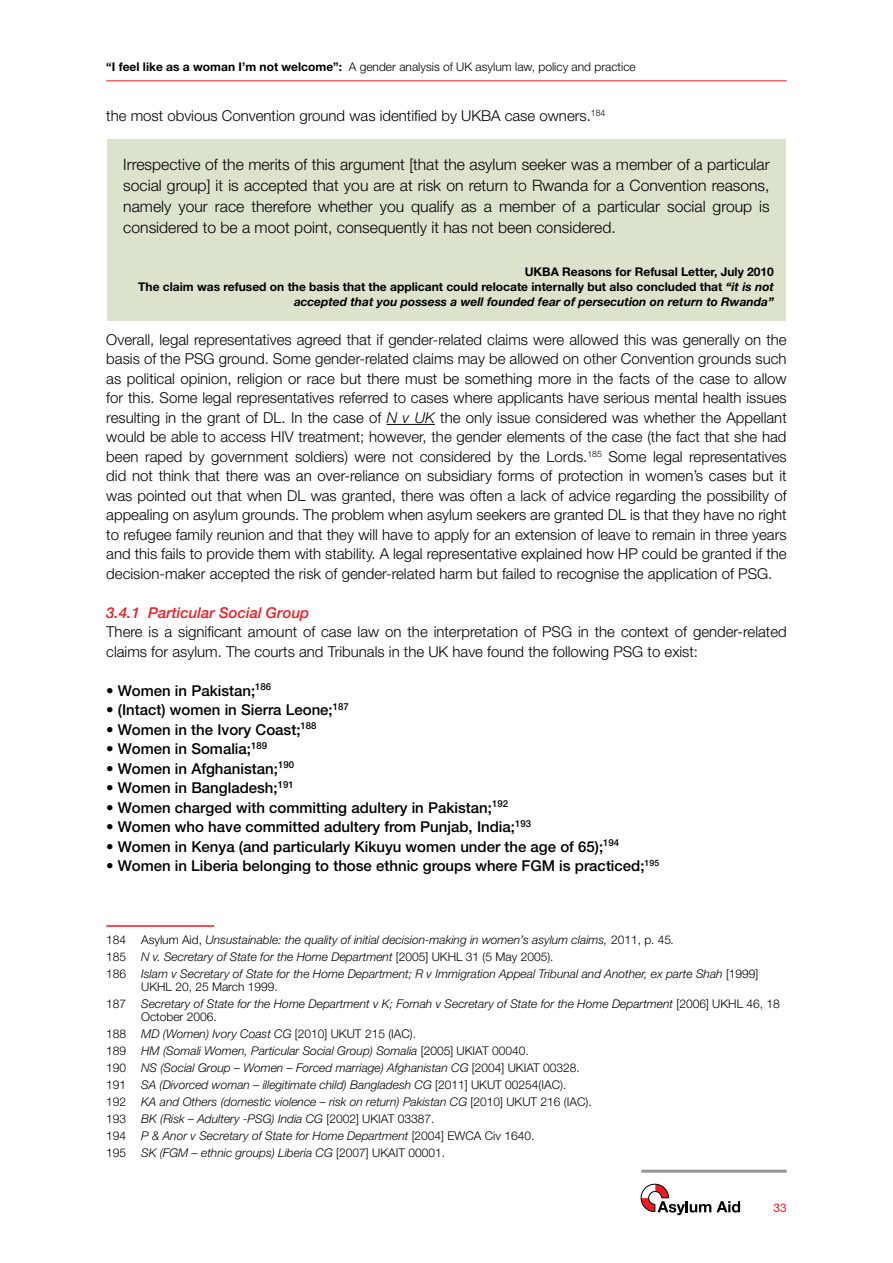
<style>
.page{position:relative;width:893px;height:1263px;background:#fff}
.page>*{position:absolute;margin:0;border:0;box-sizing:border-box;transform-origin:0 0}
.t1{font:300 15.75px/21px "Helvetica Neue";color:#000;text-align:justify}
.t2{font:300 15px/19.5px "Helvetica Neue";color:#000;text-align:justify}
.t3{font:500 15px "Helvetica Neue";color:#000}
.t4{font:italic 500 15px "Helvetica Neue";color:#ed1d24}
.t5{font:italic 300 12px/17px "Helvetica Neue";color:#000}
.t6{font:700 12px/15px "Helvetica Neue";color:#000;text-align:right}
.t7{font:300 12px "Helvetica Neue";color:#000}
.t8{font:12px "Helvetica Neue";color:#ed1d24}
.s1{font-weight:700}
.s2{font-style:italic}
.s3{font-style:normal}
</style>
<div class="page">
<hr style="left:106px;top:80px;width:681px;height:1px;background:#ed1d24">
<svg style="left:641px;top:1184px;width:99px;height:31px"></svg>
<hr style="left:641px;top:1170px;width:146px;height:3px;background:#939598">
<div style="left:107px;top:139px;width:679px;height:182px;background:#dbe3cd"></div>
<hr style="left:387px;top:424px;width:48px;height:1px;background:#000">
<hr style="left:106px;top:925px;width:108px;height:2px;background:#ed1d24">
<p class="t7" style="left:106px;top:60px;width:531px"><span class="s1">“I feel like as a woman I’m not welcome”:</span> A gender analysis of UK asylum law, policy and practice</p>
<p class="t2" style="left:106px;top:105px;width:501px">the most obvious Convention ground was identified by UKBA case owners.<sup>184</sup></p>
<p class="t1" style="left:123px;top:153px;width:648px">Irrespective of the merits of this argument [that the asylum seeker was a member of a particular social group] it is accepted that you are at risk on return to Rwanda for a Convention reasons, namely your race therefore whether you qualify as a member of a particular social group is considered to be a moot point, consequently it has not been considered.</p>
<p class="t6" style="left:138px;top:264px;width:637px">UKBA Reasons for Refusal Letter, July 2010<br>The claim was refused on the basis that the applicant could relocate internally but also concluded that <span class="s2">“it is not accepted that you possess a well founded fear of persecution on return to Rwanda”</span></p>
<p class="t2" style="left:106px;top:329px;width:682px">Overall, legal representatives agreed that if gender-related claims were allowed this was generally on the basis of the PSG ground. Some gender-related claims may be allowed on other Convention grounds such as political opinion, religion or race but there must be something more in the facts of the case to allow for this. Some legal representatives referred to cases where applicants have serious mental health issues resulting in the grant of DL. In the case of <span class="s2">N v UK</span> the only issue considered was whether the Appellant would be able to access HIV treatment; however, the gender elements of the case (the fact that she had been raped by government soldiers) were not considered by the Lords.<sup>185</sup> Some legal representatives did not think that there was an over-reliance on subsidiary forms of protection in women’s cases but it was pointed out that when DL was granted, there was often a lack of advice regarding the possibility of appealing on asylum grounds. The problem when asylum seekers are granted DL is that they have no right to refugee family reunion and that they will have to apply for an extension of leave to remain in three years and this fails to provide them with stability. A legal representative explained how HP could be granted if the decision-maker accepted the risk of gender-related harm but failed to recognise the application of PSG.</p>
<p class="t4" style="left:106px;top:604px;width:205px">3.4.1 Particular Social Group</p>
<p class="t2" style="left:106px;top:622px;width:682px">There is a significant amount of case law on the interpretation of PSG in the context of gender-related claims for asylum. The courts and Tribunals in the UK have found the following PSG to exist:</p>
<p class="t3" style="left:106px;top:682px;width:166px">• Women in Pakistan;<sup>186</sup></p>
<p class="t3" style="left:106px;top:701px;width:244px">• (Intact) women in Sierra Leone;<sup>187</sup></p>
<p class="t3" style="left:106px;top:721px;width:212px">• Women in the Ivory Coast;<sup>188</sup></p>
<p class="t3" style="left:106px;top:740px;width:162px">• Women in Somalia;<sup>189</sup></p>
<p class="t3" style="left:106px;top:760px;width:189px">• Women in Afghanistan;<sup>190</sup></p>
<p class="t3" style="left:106px;top:779px;width:189px">• Women in Bangladesh;<sup>191</sup></p>
<p class="t3" style="left:106px;top:799px;width:403px">• Women charged with committing adultery in Pakistan;<sup>192</sup></p>
<p class="t3" style="left:106px;top:818px;width:426px">• Women who have committed adultery from Punjab, India;<sup>193</sup></p>
<p class="t3" style="left:106px;top:838px;width:514px">• Women in Kenya (and particularly Kikuyu women under the age of 65);<sup>194</sup></p>
<p class="t3" style="left:106px;top:857px;width:554px">• Women in Liberia belonging to those ethnic groups where FGM is practiced;<sup>195</sup></p>
<p class="t5" style="left:106px;top:931px;width:654px"><span class="s3">184 Asylum Aid,</span> Unsustainable: the quality of initial decision-making in women’s asylum claims, <span class="s3">2011, p. 45</span>.<br><span class="s3">185</span> N v. Secretary of State for the Home Department <span class="s3">[2005] UKHL 31 (5 May 2005).<br>186</span> Islam v Secretary of State for the Home Department; R v Immigration Appeal Tribunal and Another, ex parte Shah <span class="s3">[1999]</span></p>
<p class="t5" style="left:106px;top:978px;width:675px;text-indent:35px"><span class="s3">UKHL 20, 25 March 1999.<br>187</span> Secretary of State for the Home Department v K; Fornah v Secretary of State for the Home Department <span class="s3">[2006] UKHL 46, 18</span></p>
<p class="t5" style="left:106px;top:1008px;width:487px;text-indent:35px"><span class="s3">October 2006.<br>188</span> MD (Women) Ivory Coast CG <span class="s3">[2010] UKUT 215 (IAC).<br>189</span> HM (Somali Women, Particular Social Group) Somalia <span class="s3">[2005] UKIAT 00040.<br>190</span> NS (Social Group – Women – Forced marriage) Afghanistan CG <span class="s3">[2004] UKIAT 00328.<br>191</span> SA (Divorced woman – illegitimate child) Bangladesh CG <span class="s3">[2011] UKUT 00254(IAC).<br>192</span> KA and Others (domestic violence – risk on return) Pakistan CG <span class="s3">[2010] UKUT 216 (IAC).<br>193</span> BK (Risk – Adultery -PSG) India CG <span class="s3">[2002] UKIAT 03387.<br>194</span> P &amp; Anor v Secretary of State for Home Department <span class="s3">[2004] EWCA Civ 1640.<br>195</span> SK (FGM – ethnic groups) Liberia CG <span class="s3">[2007] UKAIT 00001.</span></p>
<p class="t8" style="left:773px;top:1200px;width:15px">33</p>
</div>
